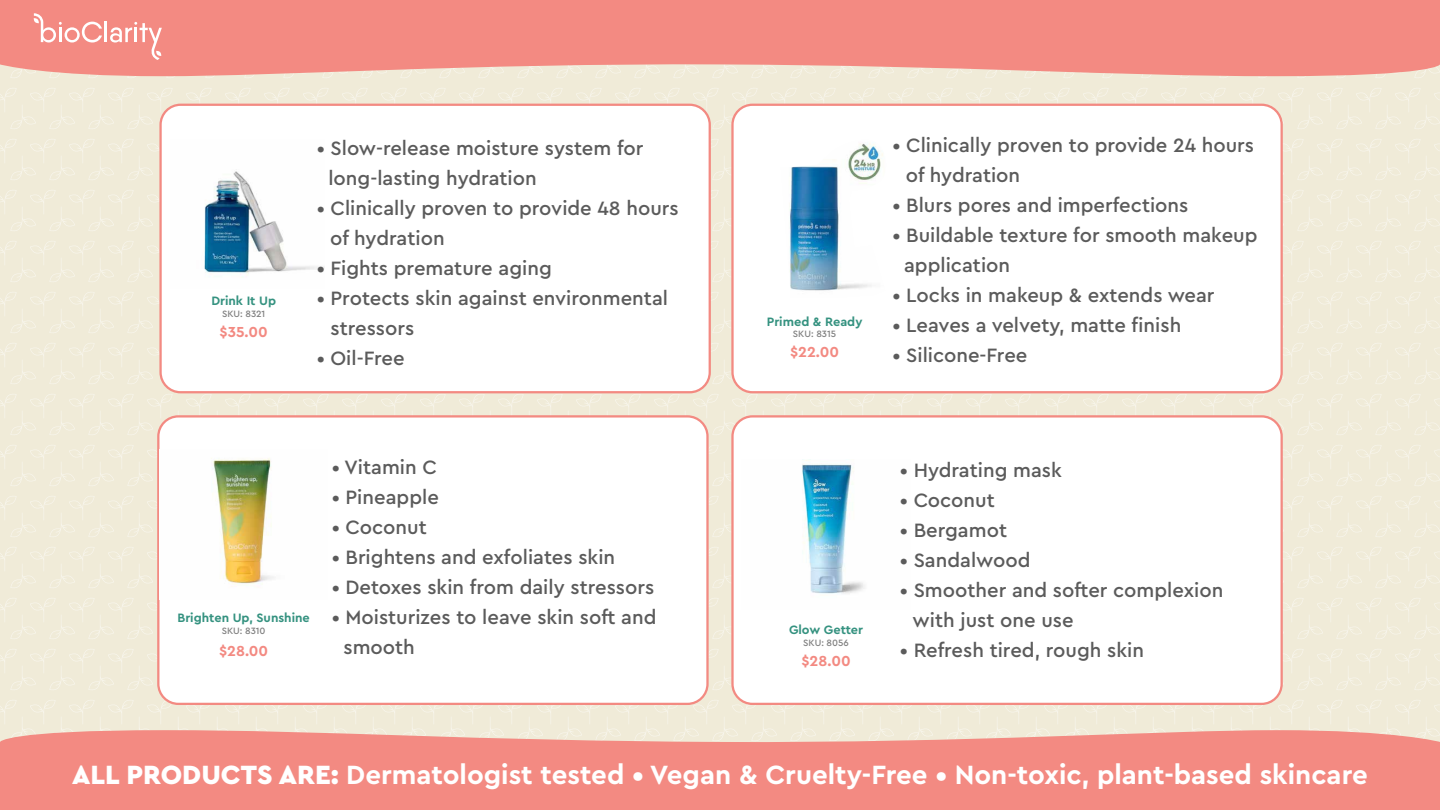
<style>
.page{position:relative;width:1440px;height:810px;background:#fff}
.page>*{position:absolute;margin:0;border:0;box-sizing:border-box;transform-origin:0 0}
.t1{font:700 27.67px "Cera PRO";color:#fff}
.t2{font:500 20.25px/30px "Cera PRO";color:#5b5b5b}
.t3{font:700 15.23px "Cera PRO";color:#f38a82}
.t4{font:700 12.75px "Cera PRO";color:#359280}
.t5{font:500 9.6px "Cera PRO";color:#7f7f7f}
.s1{font-weight:900}
</style>
<div class="page">
<div style="left:0;top:0;width:1440px;height:809px;background:#f0ebd8"></div>
<svg style="left:0;top:0;width:1440px;height:76px;background:#f29188"></svg>
<svg style="left:0;top:730px;width:1440px;height:80px;background:#f29188"></svg>
<hr style="left:105px;top:21px;width:2px;height:21px;background:#fff">
<svg style="left:34px;top:13px;width:68px;height:30px;background:#f5a49d"></svg>
<svg style="left:110px;top:22px;width:52px;height:38px;background:#f5a19b"></svg>
<div style="left:161px;top:105px;width:549px;height:287px;background:#fff;border-radius:20px"></div>
<div style="left:159px;top:104px;width:552px;height:289px;border:2px solid #f38a82;border-radius:20px"></div>
<div style="left:732px;top:105px;width:550px;height:287px;background:#fff;border-radius:20px"></div>
<div style="left:731px;top:104px;width:552px;height:289px;border:2px solid #f38a82;border-radius:20px"></div>
<div style="left:158px;top:416px;width:550px;height:288px;background:#fff;border-radius:20px"></div>
<div style="left:157px;top:415px;width:552px;height:290px;border:2px solid #f38a82;border-radius:20px"></div>
<div style="left:732px;top:416px;width:550px;height:288px;background:#fff;border-radius:20px"></div>
<div style="left:731px;top:415px;width:552px;height:290px;border:2px solid #f38a82;border-radius:20px"></div>
<img style="left:204px;top:171px;width:120px;height:104px">
<img style="left:211px;top:458px;width:63px;height:129px">
<img style="left:789px;top:143px;width:94px;height:148px">
<img style="left:802px;top:459px;width:63px;height:135px">
<p class="t4" style="left:211px;top:293px;width:66px">Drink It Up</p>
<p class="t5" style="left:222px;top:307px;width:45px">SKU: 8321</p>
<p class="t3" style="left:220px;top:322px;width:50px">$35.00</p>
<p class="t2" style="left:328px;top:132px;width:317px;text-indent:-12px">• Slow-release moisture system for long-lasting hydration</p>
<p class="t2" style="left:330px;top:192px;width:350px;text-indent:-13px">• Clinically proven to provide 48 hours of hydration</p>
<p class="t2" style="left:317px;top:252px;width:237px">• Fights premature aging</p>
<p class="t2" style="left:330px;top:282px;width:339px;text-indent:-14px">• Protects skin against environmental stressors</p>
<p class="t2" style="left:317px;top:342px;width:89px">• Oil-Free</p>
<p class="t4" style="left:177px;top:610px;width:134px">Brighten Up, Sunshine</p>
<p class="t5" style="left:222px;top:624px;width:45px">SKU: 8310</p>
<p class="t3" style="left:219px;top:641px;width:51px">$28.00</p>
<p class="t2" style="left:332px;top:452px;width:107px">• Vitamin C</p>
<p class="t2" style="left:332px;top:482px;width:109px">• Pineapple</p>
<p class="t2" style="left:332px;top:512px;width:97px">• Coconut</p>
<p class="t2" style="left:332px;top:542px;width:285px">• Brightens and exfoliates skin</p>
<p class="t2" style="left:332px;top:572px;width:324px">• Detoxes skin from daily stressors</p>
<p class="t2" style="left:343px;top:602px;width:315px;text-indent:-12px">• Moisturizes to leave skin soft and smooth</p>
<p class="t4" style="left:767px;top:313px;width:97px">Primed &amp; Ready</p>
<p class="t5" style="left:793px;top:328px;width:45px">SKU: 8315</p>
<p class="t3" style="left:790px;top:342px;width:51px">$22.00</p>
<p class="t2" style="left:906px;top:129px;width:350px;text-indent:-13px">• Clinically proven to provide 24 hours of hydration</p>
<p class="t2" style="left:892px;top:189px;width:298px">• Blurs pores and imperfections</p>
<p class="t2" style="left:904px;top:219px;width:355px;text-indent:-12px">• Buildable texture for smooth makeup application</p>
<p class="t2" style="left:892px;top:279px;width:324px">• Locks in makeup &amp; extends wear</p>
<p class="t2" style="left:892px;top:309px;width:290px">• Leaves a velvety, matte finish</p>
<p class="t2" style="left:892px;top:339px;width:137px">• Silicone-Free</p>
<p class="t4" style="left:789px;top:621px;width:76px">Glow Getter</p>
<p class="t5" style="left:803px;top:636px;width:47px">SKU: 8056</p>
<p class="t3" style="left:801px;top:651px;width:51px">$28.00</p>
<p class="t2" style="left:900px;top:454px;width:164px">• Hydrating mask</p>
<p class="t2" style="left:900px;top:484px;width:97px">• Coconut</p>
<p class="t2" style="left:900px;top:514px;width:109px">• Bergamot</p>
<p class="t2" style="left:900px;top:544px;width:132px">• Sandalwood</p>
<p class="t2" style="left:913px;top:574px;width:312px;text-indent:-13px">• Smoother and softer complexion with just one use</p>
<p class="t2" style="left:900px;top:634px;width:246px">• Refresh tired, rough skin</p>
<h1 class="t1" style="left:72px;top:757px;width:1297px"><span class="s1">ALL PRODUCTS ARE:</span> Dermatologist tested • Vegan &amp; Cruelty-Free • Non-toxic, plant-based skincare</h1>
</div>
